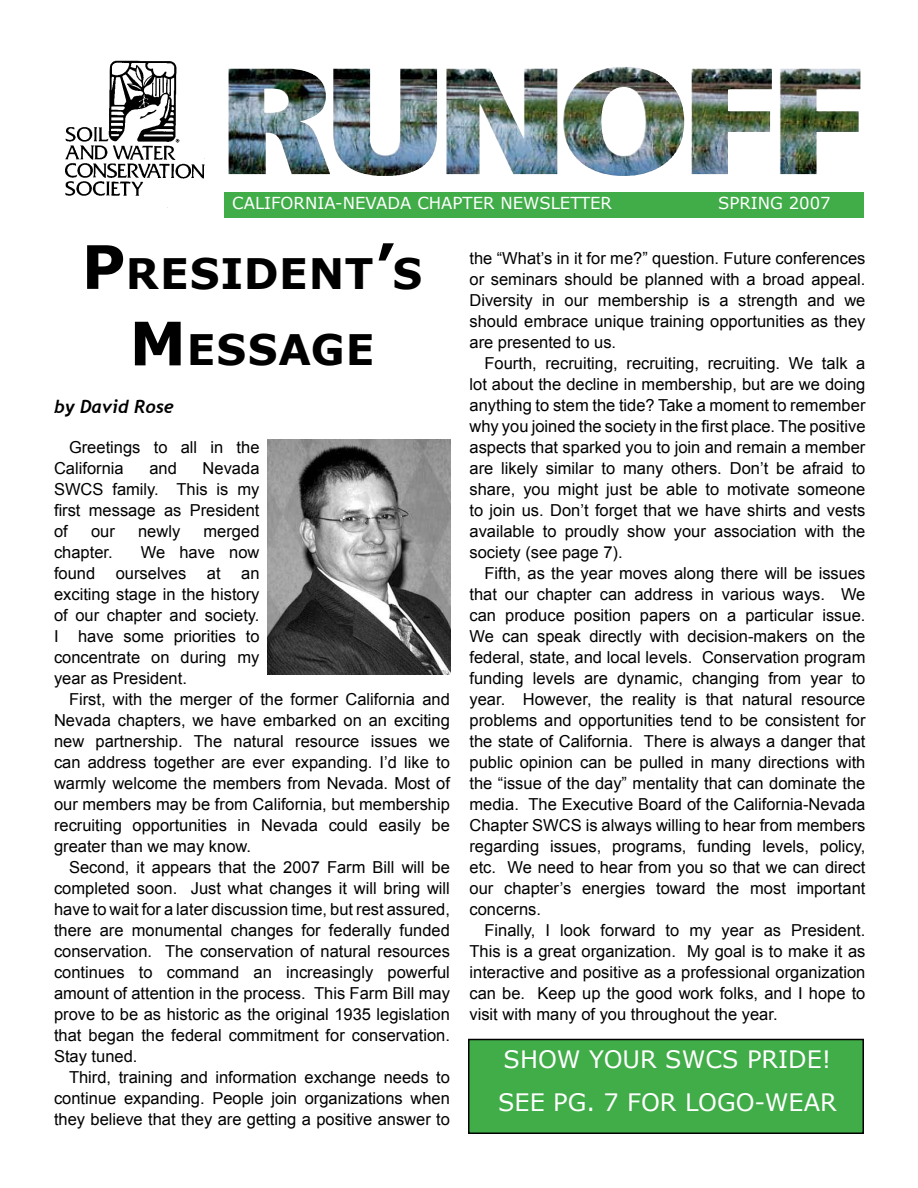
<style>
.page{position:relative;width:918px;height:1188px;background:#fff}
.page>*{position:absolute;margin:0;border:0;box-sizing:border-box;transform-origin:0 0}
.t1{font:700 42px/76.5px "Verdana";letter-spacing:.02em;color:#000;text-align:center}
.t2{font:24px/42.3px "Verdana";color:#fff}
.t3{font:italic 700 18px "Trebuchet";color:#000}
.t4{font:16.5px/21px "Arial";color:#000;text-align:justify}
.t5{font:16.5px "Verdana";color:#fff}
.s1{font-size:60px}
</style>
<div class="page">
<img style="left:228px;top:67px;width:457px;height:109px">
<img style="left:65px;top:60px;width:140px;height:148px">
<div style="left:225px;top:193px;width:638px;height:24px;background:#41ad49"></div>
<div style="left:224px;top:192px;width:640px;height:26px;border:2px solid #41ad49"></div>
<div style="left:469px;top:1040px;width:394px;height:93px;background:#41ad49"></div>
<div style="left:468px;top:1039px;width:396px;height:95px;border:2px solid #000"></div>
<img style="left:267px;top:439px;width:184px;height:236px">
<p class="t5" style="left:232px;top:192px;width:381px">CALIFORNIA-NEVADA CHAPTER NEWSLETTER</p>
<p class="t5" style="left:718px;top:192px;width:114px">SPRING 2007</p>
<h1 class="t1" style="left:82px;top:234px;width:342px"><span class="s1">P</span>RESIDENT<span class="s1">’</span>S<br><span class="s1">M</span>ESSAGE</h1>
<p class="t3" style="left:54px;top:396px;width:121px">by David Rose</p>
<p class="t4" style="left:54px;top:437px;width:207px;text-indent:15px">Greetings to all in the<br>California</p>
<p class="t4" style="left:470px;top:248px;width:397px">the “What’s in it for me?” question. Future conferences or seminars should be planned with a broad appeal.<br>Diversity in our membership is a strength and we should embrace unique training opportunities as they are presented to us.</p>
<p class="t4" style="left:470px;top:353px;width:398px;text-indent:15px">Fourth, recruiting, recruiting, recruiting. We talk a lot about the decline in membership, but are we doing anything to stem the tide? Take a moment to remember why you joined the society in the first place. The positive aspects that sparked you to join and remain a member are likely similar to many others. Don’t be afraid to share, you might just be able to motivate someone to join us. Don’t forget that we have shirts and vests available to proudly show your association with the society (see page 7).</p>
<p class="t4" style="left:470px;top:563px;width:398px;text-indent:15px">Fifth, as the year moves along there will be issues that our chapter can address in various ways. We can produce position papers on a particular issue.<br>We can speak directly with decision-makers on the federal, state, and local levels. Conservation program funding levels are dynamic, changing from year to year. However, the reality is that natural resource problems and opportunities tend to be consistent for the state of California. There is always a danger that public opinion can be pulled in many directions with the “issue of the day” mentality that can dominate the media. The Executive Board of the California-Nevada Chapter SWCS is always willing to hear from members regarding issues, programs, funding levels, policy, etc. We need to hear from you so that we can direct our chapter’s energies toward the most important concerns.</p>
<p class="t4" style="left:470px;top:920px;width:397px;text-indent:15px">Finally, I look forward to my year as President.<br>This is a great organization. My goal is to make it as interactive and positive as a professional organization can be. Keep up the good work folks, and I hope to visit with many of you throughout the year.</p>
<h2 class="t2" style="left:498px;top:1038px;width:340px">SHOW YOUR SWCS PRIDE!<br>SEE PG. 7 FOR LOGO-WEAR</h2>
<p class="t4" style="left:54px;top:458px;width:207px;text-indent:149px">Nevada SWCS family. This is my first message as President of</p>
<p class="t4" style="left:149px;top:458px;width:29px">and</p>
<p class="t4" style="left:91px;top:521px;width:25px">our</p>
<p class="t4" style="left:138px;top:521px;width:44px">newly</p>
<p class="t4" style="left:204px;top:521px;width:57px">merged</p>
<p class="t4" style="left:54px;top:542px;width:60px">chapter.</p>
<p class="t4" style="left:54px;top:542px;width:207px;text-indent:87px">We have now found ourselves at an exciting stage in the history of our chapter and society.<br>I have some priorities to concentrate on during my year as President.</p>
<p class="t4" style="left:54px;top:689px;width:397px;text-indent:15px">First, with the merger of the former California and Nevada chapters, we have embarked on an exciting new partnership. The natural resource issues we can address together are ever expanding. I’d like to warmly welcome the members from Nevada. Most of our members may be from California, but membership recruiting opportunities in Nevada could easily be greater than we may know.</p>
<p class="t4" style="left:54px;top:857px;width:398px;text-indent:15px">Second, it appears that the 2007 Farm Bill will be completed soon. Just what changes it will bring will have to wait for a later discussion time, but rest assured, there are monumental changes for federally funded conservation. The conservation of natural resources continues to command an increasingly powerful amount of attention in the process. This Farm Bill may prove to be as historic as the original 1935 legislation that began the federal commitment for conservation.<br>Stay tuned.</p>
<p class="t4" style="left:54px;top:1067px;width:397px;text-indent:15px">Third, training and information exchange needs to continue expanding. People join organizations when they believe that they are getting a positive answer to</p>
</div>
